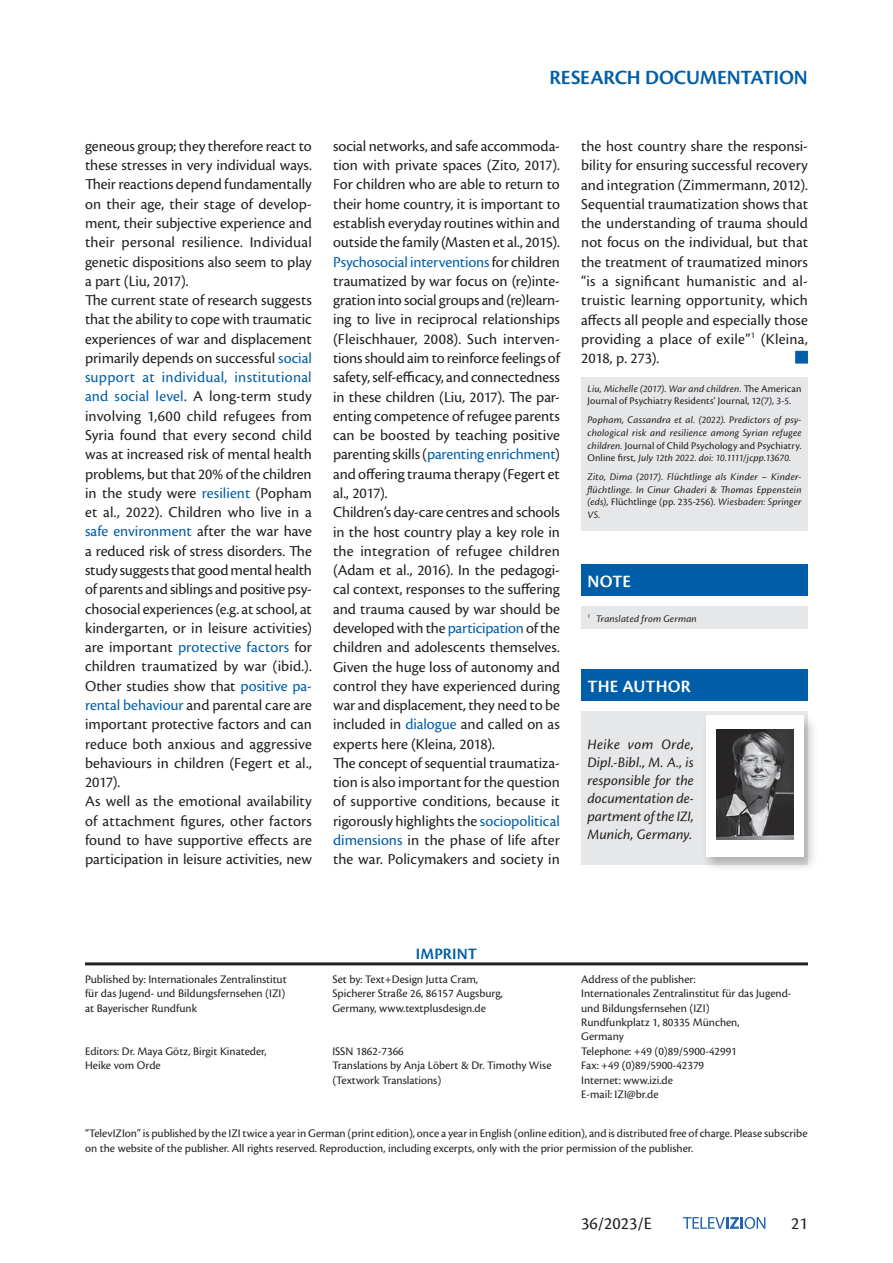
<style>
.page{position:relative;width:893px;height:1263px;background:#fff}
.page>*{position:absolute;margin:0;border:0;box-sizing:border-box;transform-origin:0 0}
.t1{font:600 21px "Cronos Pro";letter-spacing:-.005em;color:#005ea8}
.t2{font:600 18px "Cronos Pro";letter-spacing:.01em;color:#fff}
.t3{font:18px "Cronos Pro";color:#231f20}
.t4{font:600 16.5px "Cronos Pro";letter-spacing:.01em;color:#005ea8}
.t5{font:15.75px/19.4px "Cronos Pro";color:#231f20}
.t6{font:italic 15px/18px "Cronos Pro";color:#231f20;text-align:justify}
.t7{font:12px/14.4px "Cronos Pro";color:#231f20}
.t8{font:italic 10.5px/12.6px "Cronos Pro";letter-spacing:.015em;color:#231f20;text-align:justify}
.t9{font:10.5px/12.6px "Cronos Pro";letter-spacing:.01em;color:#231f20}
.s1{color:#005ea8}
.s2{font-style:italic}
.s3{font-style:normal}
</style>
<div class="page">
<svg style="left:683px;top:1217px;width:82px;height:12px"></svg>
<div style="left:581px;top:711px;width:227px;height:154px;background:#e6e7e9"></div>
<div style="left:701px;top:713px;width:117px;height:160px;background:#231f20;opacity:.28"></div>
<div style="left:706px;top:716px;width:98px;height:141px;background:#fff"></div>
<div style="left:581px;top:669px;width:227px;height:32px;background:#005ea8"></div>
<img style="left:716px;top:729px;width:77px;height:111px">
<div style="left:581px;top:606px;width:227px;height:23px;background:#e6e7e9"></div>
<div style="left:581px;top:564px;width:227px;height:32px;background:#005ea8"></div>
<hr style="left:85px;top:962px;width:723px;height:3px;background:#231f20">
<div style="left:581px;top:377px;width:227px;height:154px;background:#e6e7e9"></div>
<div style="left:795px;top:351px;width:13px;height:13px;background:#005ea8;border:2px solid #005ea8"></div>
<h1 class="t1" style="left:549px;top:65px;width:260px">RESEARCH DOCUMENTATION</h1>
<p class="t5" style="left:85px;top:136px;width:228px">geneous group; they therefore react to these stresses in very individual ways.<br>Their reactions depend fundamentally on their age, their stage of develop&shy;ment, their subjective experience and their personal resilience. Individual genetic dispositions also seem to play a part (Liu, 2017).<br>The current state of research suggests that the ability to cope with traumatic experiences of war and displacement primarily depends on successful <span class="s1">social support at individual, institutional and social level</span>. A long-term study involving 1,600 child refugees from Syria found that every second child was at increased risk of mental health problems, but that 20% of the children in the study were <span class="s1">resilient</span> (Popham et al., 2022). Children who live in a <span class="s1">safe environment</span> after the war have a reduced risk of stress disorders. The study suggests that good mental health of parents and siblings and positive psy&shy;chosocial experiences (e.g. at school, at kindergarten, or in leisure activities) are important <span class="s1">protective factors</span> for children traumatized by war (ibid.).<br>Other studies show that <span class="s1">positive pa&shy;rental behaviour</span> and parental care are important protective factors and can reduce both anxious and aggressive behaviours in children (Fegert et al., 2017).<br>As well as the emotional availability of attachment figures, other factors found to have supportive effects are participation in leisure activities, new</p>
<p class="t5" style="left:333px;top:136px;width:228px">social networks, and safe accommoda&shy;tion with private spaces (Zito, 2017).<br>For children who are able to return to their home country, it is important to establish everyday routines within and outside the family (Masten et al., 2015).<br><span class="s1">Psychosocial interventions</span> for children traumatized by war focus on (re)inte&shy;gration into social groups and (re)learn&shy;ing to live in reciprocal relationships (Fleischhauer, 2008). Such interven&shy;tions should aim to reinforce feelings of safety, self-efficacy, and connectedness in these children (Liu, 2017). The par&shy;enting competence of refugee parents can be boosted by teaching positive parenting skills (<span class="s1">parenting enrichment</span>) and offering trauma therapy (Fegert et al., 2017).<br>Children’s day-care centres and schools in the host country play a key role in the integration of refugee children (Adam et al., 2016). In the pedagogi&shy;cal context, responses to the suffering and trauma caused by war should be developed with the <span class="s1">participation</span> of the children and adolescents themselves.<br>Given the huge loss of autonomy and control they have experienced during war and displacement, they need to be included in <span class="s1">dialogue</span> and called on as experts here (Kleina, 2018).<br>The concept of sequential traumatiza&shy;tion is also important for the question of supportive conditions, because it rigorously highlights the <span class="s1">sociopolitical dimensions</span> in the phase of life after the war. Policymakers and society in</p>
<p class="t5" style="left:581px;top:137px;width:228px;text-align:justify">the host country share the responsi&shy;bility for ensuring successful recovery and integration (Zimmermann, 2012).<br>Sequential traumatization shows that the understanding of trauma should not focus on the individual, but that the treatment of traumatized minors “is a significant humanistic and al&shy;truistic learning opportunity, which affects all people and especially those providing a place of exile”<sup>1</sup> (Kleina, 2018, p. 273).</p>
<p class="t9" style="left:587px;top:382px;width:216px"><span class="s2">Liu, Michelle (2017). War and children.</span> The American<br>Journal of Psychiatry Residents’ Journal, 12<span class="s2">(7), 3-5.</span></p>
<p class="t8" style="left:587px;top:414px;width:216px">Popham, Cassandra et al. (2022). Predictors of psy&shy;chological risk and resilience among Syrian refugee children. <span class="s3">Journal of Child Psychology and Psychiatry.<br>Online first</span>, July 12th 2022. doi: 10.1111/jcpp.13670.</p>
<p class="t8" style="left:587px;top:471px;width:216px">Zito, Dima (2017). Flüchtlinge als Kinder – Kinder&shy;flüchtlinge. In Cinur Ghaderi &amp; Thomas Eppenstein (eds), <span class="s3">Flüchtlinge (pp. 235-256)</span>. Wiesbaden: Springer VS.</p>
<p class="t2" style="left:588px;top:571px;width:45px">NOTE</p>
<p class="t8" style="left:587px;top:612px;width:111px"><sup>1</sup> Translated from German</p>
<p class="t2" style="left:588px;top:676px;width:105px">THE AUTHOR</p>
<p class="t6" style="left:587px;top:736px;width:108px">Heike vom Orde, Dipl.-Bibl., M. A., is responsible for the documentation de&shy;partment of the IZI, Munich, Germany.</p>
<p class="t4" style="left:416px;top:944px;width:63px">IMPRINT</p>
<p class="t7" style="left:581px;top:972px;width:212px">Address of the publisher:<br>Internationales Zentralinstitut für das Jugend&shy;und Bildungsfernsehen (IZI)<br>Rundfunkplatz 1, 80335 München,<br>Germany<br>Telephone: +49 (0)89/5900-42991<br>Fax: +49 (0)89/5900-42379<br>Internet: www.izi.de<br>E-mail: IZI@br.de</p>
<p class="t7" style="left:85px;top:1126px;width:724px">“TelevIZIon” is published by the IZI twice a year in German (print edition), once a year in English (online edition), and is distributed free of charge. Please subscribe on the website of the publisher. All rights reserved. Reproduction, including excerpts, only with the prior permission of the publisher.</p>
<p class="t7" style="left:85px;top:972px;width:203px">Published by: Internationales Zentralinstitut für das Jugend- und Bildungsfernsehen (IZI) at Bayerischer Rundfunk</p>
<p class="t7" style="left:85px;top:1044px;width:183px">Editors: Dr. Maya Götz, Birgit Kinateder,<br>Heike vom Orde</p>
<p class="t7" style="left:332px;top:972px;width:172px">Set by: Text+Design Jutta Cram,<br>Spicherer Straße 26, 86157 Augsburg,<br>Germany, www.textplusdesign.de</p>
<p class="t7" style="left:332px;top:1044px;width:221px">ISSN 1862-7366<br>Translations by Anja Löbert &amp; Dr. Timothy Wise (Textwork Translations)</p>
<p class="t3" style="left:581px;top:1213px;width:72px">36/2023/E</p>
<p class="t3" style="left:791px;top:1213px;width:18px">21</p>
</div>
